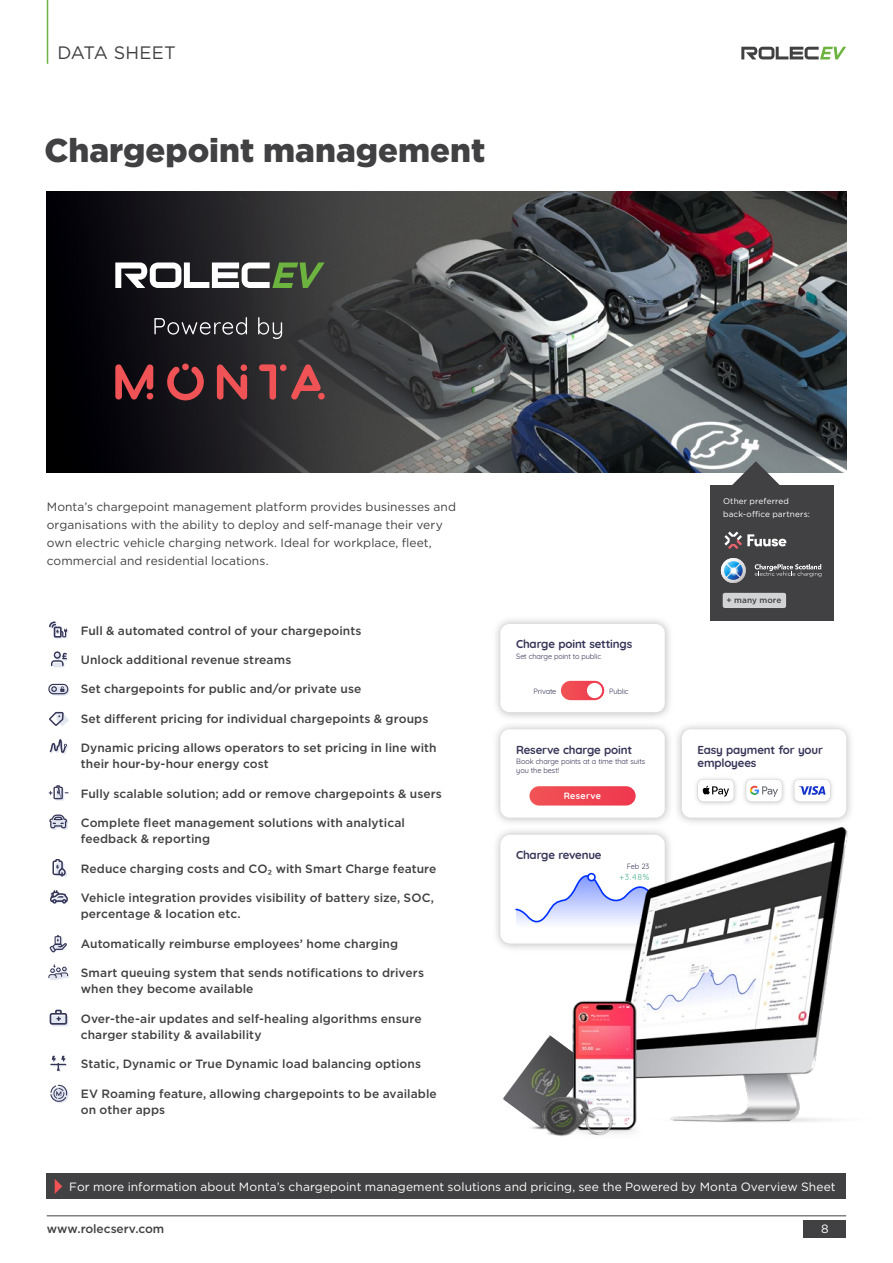
<style>
.page{position:relative;width:893px;height:1263px;background:#fff}
.page>*{position:absolute;margin:0;border:0;box-sizing:border-box;transform-origin:0 0}
.t1{font:900 33px "Gotham";color:#414042}
.t2{font:18px "Gotham";letter-spacing:.005em;color:#414042}
.t3{font:500 12px/16.5px "Gotham";letter-spacing:.005em;color:#414042}
.t4{font:12px/18px "Gotham";letter-spacing:.005em;color:#414042}
.t5{font:12px "Gotham";letter-spacing:.005em;color:#fff}
.t6{font:700 11.55px/13.8px "Quicksand";letter-spacing:-.015em;color:#353457}
.t7{font:700 9px "Quicksand";letter-spacing:.04em;color:#fff}
.t8{font:8.4px "Quicksand";color:#50b194}
.t9{font:8.25px/12.8px "Gotham";letter-spacing:.015em;color:#fff}
.t10{font:500 8.25px "Gotham";letter-spacing:.02em;color:#414042}
.t11{font:7.35px/8.9px "Quicksand";letter-spacing:-.015em;color:#353457}
</style>
<div class="page">
<div style="left:491px;top:720px;width:183px;height:107px;background:#000;opacity:.3"></div>
<div style="left:500px;top:729px;width:165px;height:89px;background:#fff;border-radius:9px"></div>
<svg style="left:47px;top:191px;width:185px;height:281px"></svg>
<img style="left:232px;top:191px;width:614px;height:281px">
<svg style="left:49px;top:621px;width:19px;height:18px"></svg>
<svg style="left:51px;top:651px;width:17px;height:16px"></svg>
<svg style="left:50px;top:686px;width:19px;height:10px"></svg>
<svg style="left:48px;top:684px;width:20px;height:10px"></svg>
<svg style="left:49px;top:712px;width:20px;height:14px"></svg>
<svg style="left:50px;top:739px;width:18px;height:16px"></svg>
<svg style="left:56px;top:788px;width:8px;height:13px"></svg>
<svg style="left:49px;top:785px;width:20px;height:14px"></svg>
<svg style="left:49px;top:814px;width:20px;height:16px"></svg>
<svg style="left:53px;top:859px;width:14px;height:18px"></svg>
<svg style="left:50px;top:890px;width:18px;height:14px"></svg>
<svg style="left:49px;top:935px;width:18px;height:18px"></svg>
<svg style="left:48px;top:964px;width:21px;height:16px"></svg>
<svg style="left:52px;top:1015px;width:16px;height:11px"></svg>
<svg style="left:50px;top:1010px;width:17px;height:15px"></svg>
<svg style="left:50px;top:1056px;width:18px;height:16px"></svg>
<svg style="left:52px;top:1086px;width:17px;height:17px"></svg>
<svg style="left:50px;top:1085px;width:17px;height:17px"></svg>
<div style="left:47px;top:1173px;width:799px;height:26px;background:#414042"></div>
<svg style="left:55px;top:1179px;width:7px;height:15px"></svg>
<svg style="left:115px;top:363px;width:210px;height:37px"></svg>
<svg style="left:154px;top:317px;width:93px;height:18px"></svg>
<svg style="left:258px;top:317px;width:24px;height:22px"></svg>
<svg style="left:115px;top:262px;width:210px;height:26px"></svg>
<div style="left:491px;top:615px;width:183px;height:106px;background:#000;opacity:.3"></div>
<div style="left:500px;top:624px;width:165px;height:88px;background:#fff;border-radius:9px"></div>
<svg style="left:561px;top:681px;width:43px;height:19px"></svg>
<div style="left:587px;top:683px;width:15px;height:15px;background:#fff;border-radius:50%"></div>
<div style="left:673px;top:720px;width:182px;height:107px;background:#000;opacity:.3"></div>
<div style="left:682px;top:729px;width:164px;height:89px;background:#fff;border-radius:9px"></div>
<img style="left:491px;top:761px;width:364px;height:362px">
<img style="left:503px;top:1035px;width:60px;height:93px">
<img style="left:563px;top:990px;width:82px;height:143px">
<img style="left:538px;top:1086px;width:77px;height:51px">
<div style="left:710px;top:485px;width:123px;height:136px;background:#414042"></div>
<svg style="left:726px;top:461px;width:60px;height:24px"></svg>
<svg style="left:755px;top:564px;width:66px;height:13px"></svg>
<svg style="left:720px;top:558px;width:26px;height:25px"></svg>
<svg style="left:724px;top:531px;width:62px;height:18px"></svg>
<div style="left:723px;top:593px;width:63px;height:15px;background:#d1d3d4;border-radius:2px"></div>
<hr style="left:47px;top:0;width:1px;height:64px;background:#6cb33f">
<hr style="left:47px;top:1215px;width:799px;height:1px;background:#414042">
<div style="left:804px;top:1220px;width:42px;height:18px;background:#414042"></div>
<svg style="left:741px;top:47px;width:105px;height:12px"></svg>
<h2 class="t2" style="left:57px;top:42px;width:120px">DATA SHEET</h2>
<h1 class="t1" style="left:45px;top:128px;width:442px">Chargepoint management</h1>
<p class="t4" style="left:47px;top:498px;width:411px">Monta’s chargepoint management platform provides businesses and organisations with the ability to deploy and self-manage their very own electric vehicle charging network. Ideal for workplace, fleet, commercial and residential locations.</p>
<p class="t3" style="left:81px;top:622px;width:282px">Full &amp; automated control of your chargepoints</p>
<p class="t3" style="left:81px;top:651px;width:212px">Unlock additional revenue streams</p>
<p class="t3" style="left:81px;top:681px;width:282px">Set chargepoints for public and/or private use</p>
<p class="t3" style="left:81px;top:710px;width:349px">Set different pricing for individual chargepoints &amp; groups</p>
<p class="t3" style="left:81px;top:739px;width:357px">Dynamic pricing allows operators to set pricing in line with their hour-by-hour energy cost</p>
<p class="t3" style="left:81px;top:785px;width:363px">Fully scalable solution; add or remove chargepoints &amp; users</p>
<p class="t3" style="left:81px;top:814px;width:326px">Complete fleet management solutions with analytical feedback &amp; reporting</p>
<p class="t3" style="left:81px;top:860px;width:357px">Reduce charging costs and CO₂ with Smart Charge feature</p>
<p class="t3" style="left:81px;top:889px;width:355px">Vehicle integration provides visibility of battery size, SOC, percentage &amp; location etc.</p>
<p class="t3" style="left:81px;top:935px;width:319px">Automatically reimburse employees’ home charging</p>
<p class="t3" style="left:81px;top:964px;width:345px">Smart queuing system that sends notifications to drivers when they become available</p>
<p class="t3" style="left:81px;top:1010px;width:342px">Over-the-air updates and self-healing algorithms ensure charger stability &amp; availability</p>
<p class="t3" style="left:81px;top:1056px;width:342px">Static, Dynamic or True Dynamic load balancing options</p>
<p class="t3" style="left:81px;top:1085px;width:358px">EV Roaming feature, allowing chargepoints to be available on other apps</p>
<p class="t6" style="left:516px;top:636px;width:118px">Charge point settings</p>
<p class="t11" style="left:516px;top:651px;width:86px">Set charge point to public</p>
<p class="t11" style="left:534px;top:686px;width:24px">Private</p>
<p class="t11" style="left:609px;top:686px;width:21px">Public</p>
<p class="t6" style="left:516px;top:741px;width:118px">Reserve charge point</p>
<p class="t11" style="left:516px;top:757px;width:130px">Book charge points at a time that suits you the best!</p>
<p class="t7" style="left:564px;top:788px;width:39px">Reserve</p>
<p class="t6" style="left:516px;top:847px;width:87px">Charge revenue</p>
<p class="t11" style="left:627px;top:862px;width:24px">Feb 23</p>
<p class="t8" style="left:619px;top:870px;width:31px">+3.48%</p>
<p class="t9" style="left:723px;top:495px;width:88px">Other preferred back-office partners:</p>
<p class="t10" style="left:726px;top:595px;width:56px">+ many more</p>
<p class="t6" style="left:697px;top:741px;width:127px">Easy payment for your employees</p>
<p class="t5" style="left:69px;top:1179px;width:768px">For more information about Monta’s chargepoint management solutions and pricing, see the Powered by Monta Overview Sheet</p>
<p class="t3" style="left:47px;top:1220px;width:119px">www.rolecserv.com</p>
<p class="t5" style="left:821px;top:1221px;width:9px">8</p>
</div>
